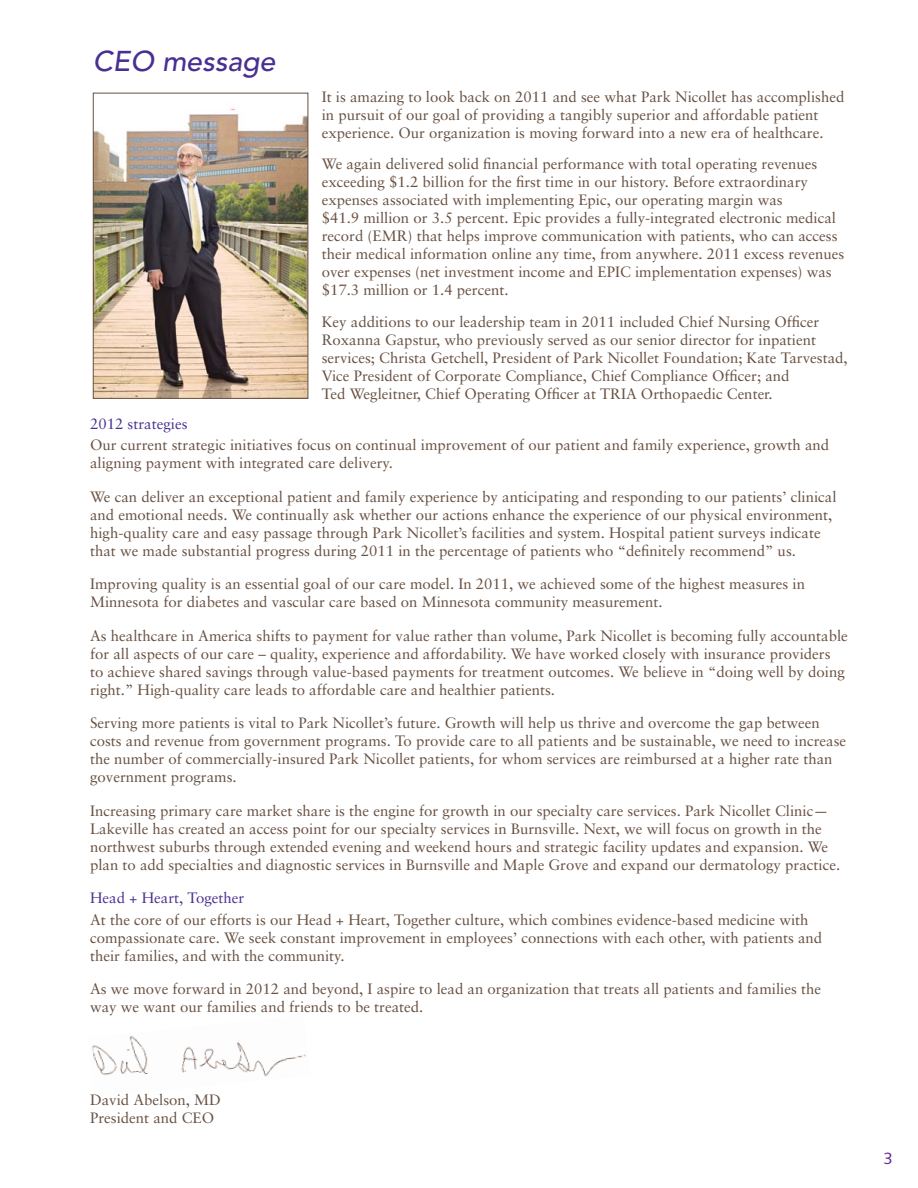
<style>
.page{position:relative;width:918px;height:1188px;background:#fff}
.page>*{position:absolute;margin:0;border:0;box-sizing:border-box;transform-origin:0 0}
.t1{font:italic 500 28.5px "Avenir";color:#492f92}
.t2{font:16.5px "Syntax";color:#622d91}
.t3{font:15px/18px "Sabon";color:#685041}
.t4{font:15px "Sabon";color:#492f92}
</style>
<div class="page">
<img style="left:92px;top:1035px;width:214px;height:42px">
<img style="left:95px;top:108px;width:211px;height:289px">
<div style="left:93px;top:93px;width:215px;height:306px;border:1px solid #685041"></div>
<h1 class="t1" style="left:93px;top:45px;width:184px">CEO message</h1>
<p class="t3" style="left:322px;top:87px;width:524px">It is amazing to look back on 2011 and see what Park Nicollet has accomplished in pursuit of our goal of providing a tangibly superior and affordable patient experience. Our organization is moving forward into a new era of healthcare.</p>
<p class="t3" style="left:322px;top:155px;width:524px">We again delivered solid financial performance with total operating revenues exceeding $1.2 billion for the first time in our history. Before extraordinary expenses associated with implementing Epic, our operating margin was<br>$41.9 million or 3.5 percent. Epic provides a fully-integrated electronic medical record (EMR) that helps improve communication with patients, who can access their medical information online any time, from anywhere. 2011 excess revenues over expenses (net investment income and EPIC implementation expenses) was $17.3 million or 1.4 percent.</p>
<p class="t3" style="left:322px;top:313px;width:528px">Key additions to our leadership team in 2011 included Chief Nursing Officer Roxanna Gapstur, who previously served as our senior director for inpatient services; Christa Getchell, President of Park Nicollet Foundation; Kate Tarvestad, Vice President of Corporate Compliance, Chief Compliance Officer; and<br>Ted Wegleitner, Chief Operating Officer at TRIA Orthopaedic Center.</p>
<p class="t4" style="left:90px;top:415px;width:99px">2012 strategies</p>
<p class="t3" style="left:90px;top:436px;width:741px">Our current strategic initiatives focus on continual improvement of our patient and family experience, growth and aligning payment with integrated care delivery.</p>
<p class="t3" style="left:90px;top:488px;width:748px">We can deliver an exceptional patient and family experience by anticipating and responding to our patients’ clinical and emotional needs. We continually ask whether our actions enhance the experience of our physical environment, high-quality care and easy passage through Park Nicollet’s facilities and system. Hospital patient surveys indicate that we made substantial progress during 2011 in the percentage of patients who “definitely recommend” us.</p>
<p class="t3" style="left:90px;top:575px;width:717px">Improving quality is an essential goal of our care model. In 2011, we achieved some of the highest measures in<br>Minnesota for diabetes and vascular care based on Minnesota community measurement.</p>
<p class="t3" style="left:90px;top:626px;width:759px">As healthcare in America shifts to payment for value rather than volume, Park Nicollet is becoming fully accountable for all aspects of our care – quality, experience and affordability. We have worked closely with insurance providers<br>to achieve shared savings through value-based payments for treatment outcomes. We believe in “doing well by doing right.” High-quality care leads to affordable care and healthier patients.</p>
<p class="t3" style="left:90px;top:714px;width:758px">Serving more patients is vital to Park Nicollet’s future. Growth will help us thrive and overcome the gap between costs and revenue from government programs. To provide care to all patients and be sustainable, we need to increase the number of commercially-insured Park Nicollet patients, for whom services are reimbursed at a higher rate than government programs.</p>
<p class="t3" style="left:90px;top:801px;width:752px">Increasing primary care market share is the engine for growth in our specialty care services. Park Nicollet Clinic— Lakeville has created an access point for our specialty services in Burnsville. Next, we will focus on growth in the northwest suburbs through extended evening and weekend hours and strategic facility updates and expansion. We plan to add specialties and diagnostic services in Burnsville and Maple Grove and expand our dermatology practice.</p>
<p class="t4" style="left:90px;top:889px;width:156px">Head + Heart, Together</p>
<p class="t3" style="left:90px;top:910px;width:734px">At the core of our efforts is our Head + Heart, Together culture, which combines evidence-based medicine with compassionate care. We seek constant improvement in employees’ connections with each other, with patients and their families, and with the community.</p>
<p class="t3" style="left:90px;top:980px;width:732px">As we move forward in 2012 and beyond, I aspire to lead an organization that treats all patients and families the way we want our families and friends to be treated.</p>
<p class="t3" style="left:90px;top:1091px;width:132px">David Abelson, MD<br>President and CEO</p>
<p class="t2" style="left:884px;top:1148px;width:11px">3</p>
</div>
